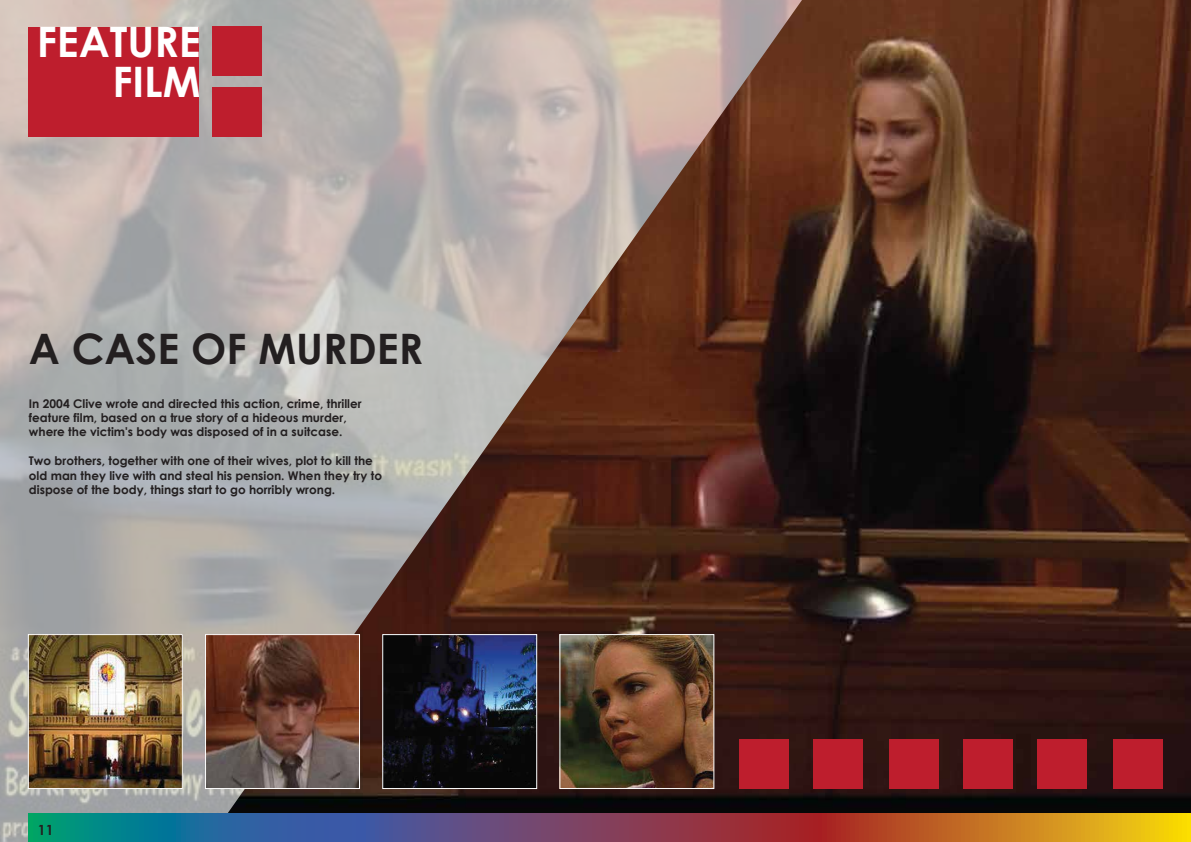
<style>
.page{position:relative;width:1191px;height:842px;background:#fff}
.page>*{position:absolute;margin:0;border:0;box-sizing:border-box;transform-origin:0 0}
.t1{font:700 42px "Century Gothic";color:#231f20}
.t2{font:700 42px/40px "Century Gothic";color:#fff;text-align:right}
.t3{font:700 14px "Century Gothic";color:#231f20}
.t4{font:700 12px/14.4px "Century Gothic";color:#231f20}
</style>
<div class="page">
<img style="left:0;top:0;width:207px;height:842px">
<div style="left:28px;top:27px;width:170px;height:109px;background:#be1e2d"></div>
<img style="left:207px;top:0;width:984px;height:813px">
<img style="left:30px;top:636px;width:151px;height:151px">
<div style="left:28px;top:634px;width:155px;height:155px;border:1px solid #fff"></div>
<img style="left:207px;top:636px;width:151px;height:151px">
<div style="left:205px;top:634px;width:155px;height:155px;border:1px solid #fff"></div>
<img style="left:384px;top:636px;width:151px;height:151px">
<div style="left:382px;top:634px;width:155px;height:155px;border:1px solid #fff"></div>
<img style="left:561px;top:636px;width:151px;height:151px">
<div style="left:559px;top:634px;width:155px;height:155px;border:1px solid #fff"></div>
<div style="left:739px;top:739px;width:49px;height:49px;background:#be1e2d"></div>
<div style="left:813px;top:739px;width:49px;height:49px;background:#be1e2d"></div>
<div style="left:889px;top:739px;width:49px;height:49px;background:#be1e2d"></div>
<div style="left:963px;top:739px;width:49px;height:49px;background:#be1e2d"></div>
<div style="left:1037px;top:739px;width:49px;height:49px;background:#be1e2d"></div>
<div style="left:1113px;top:739px;width:49px;height:49px;background:#be1e2d"></div>
<svg style="left:28px;top:813px;width:1163px;height:29px;background:#79625a"></svg>
<h1 class="t2" style="left:37px;top:20px;width:165px">FEATURE<br>FILM</h1>
<h1 class="t1" style="left:29px;top:322px;width:395px">A CASE OF MURDER</h1>
<p class="t4" style="left:29px;top:396px;width:334px">In 2004 Clive wrote and directed this action, crime, thriller feature film, based on a true story of a hideous murder, where the victim's body was disposed of in a suitcase.</p>
<p class="t4" style="left:29px;top:453px;width:355px">Two brothers, together with one of their wives, plot to kill the old man they live with and steal his pension. When they try to dispose of the body, things start to go horribly wrong.</p>
<p class="t3" style="left:38px;top:821px;width:17px">11</p>
</div>
